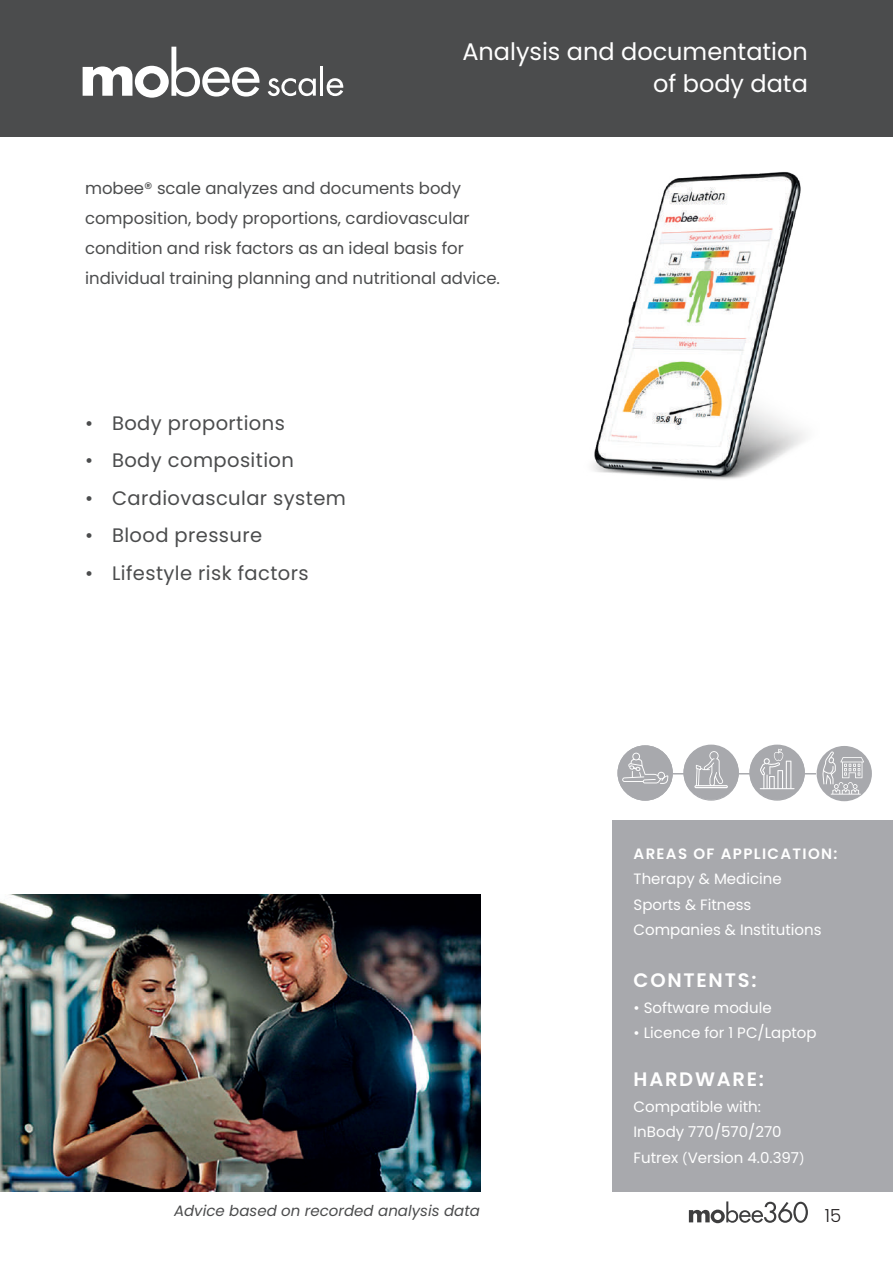
<style>
.page{position:relative;width:893px;height:1263px;background:#fff}
.page>*{position:absolute;margin:0;border:0;box-sizing:border-box;transform-origin:0 0}
.t1{font:24px/31.5px "Poppins";color:#fff;text-align:right}
.t2{font:19.5px "Poppins";letter-spacing:.02em;color:#4b4c4d}
.t3{font:600 19.5px "Poppins";letter-spacing:.09em;color:#fff}
.t4{font:300 18px "Poppins";color:#231f20}
.t5{font:16.5px/30px "Poppins";color:#4b4c4d}
.t6{font:15px/25.5px "Poppins";color:#fff}
.t7{font:italic 15px "Poppins";color:#4b4c4d}
.t8{font:600 15px "Poppins";letter-spacing:.09em;color:#fff}
.s1{font-size:12px}
</style>
<div class="page">
<svg style="left:689px;top:1201px;width:119px;height:22px"></svg>
<div style="left:0;top:0;width:893px;height:136px;background:#4b4c4d"></div>
<svg style="left:268px;top:78px;width:48px;height:18px"></svg>
<hr style="left:320px;top:66px;width:3px;height:30px;background:#fff">
<svg style="left:327px;top:78px;width:17px;height:18px"></svg>
<svg style="left:83px;top:47px;width:176px;height:51px"></svg>
<img style="left:0;top:894px;width:480px;height:298px">
<div style="left:612px;top:821px;width:281px;height:371px;background:#a8a9ad"></div>
<div style="left:817px;top:746px;width:55px;height:55px;background:#a8a9ad;border-radius:50%"></div>
<svg style="left:822px;top:751px;width:42px;height:44px"></svg>
<svg style="left:617px;top:745px;width:199px;height:56px"></svg>
<img style="left:592px;top:172px;width:213px;height:308px">
<h1 class="t1" style="left:462px;top:36px;width:347px">Analysis and documentation of body data</h1>
<p class="t5" style="left:85px;top:173px;width:417px">mobee® scale analyzes and documents body composition, body proportions, cardiovascular condition and risk factors as an ideal basis for individual training planning and nutritional advice.</p>
<p class="t2" style="left:85px;top:412px;width:201px">• Body proportions</p>
<p class="t2" style="left:85px;top:449px;width:210px">• Body composition</p>
<p class="t2" style="left:85px;top:487px;width:262px">• Cardiovascular system</p>
<p class="t2" style="left:85px;top:524px;width:179px">• Blood pressure</p>
<p class="t2" style="left:85px;top:562px;width:225px">• Lifestyle risk factors</p>
<p class="t7" style="left:174px;top:1202px;width:307px">Advice based on recorded analysis data</p>
<p class="t8" style="left:634px;top:844px;width:205px">AREAS OF APPLICATION:</p>
<p class="t6" style="left:634px;top:866px;width:189px">Therapy &amp; Medicine<br>Sports &amp; Fitness<br>Companies &amp; Institutions</p>
<p class="t3" style="left:634px;top:969px;width:124px">CONTENTS:</p>
<p class="t6" style="left:634px;top:995px;width:140px">• Software module</p>
<p class="t6" style="left:634px;top:1020px;width:185px">• Licence for 1 PC/Laptop</p>
<p class="t3" style="left:634px;top:1068px;width:132px">HARDWARE:</p>
<p class="t6" style="left:634px;top:1094px;width:172px">Compatible with:<br>InBody 770/570/270<br>Futrex <span class="s1">(</span>Version 4.0.397<span class="s1">)</span></p>
<p class="t4" style="left:825px;top:1205px;width:18px">15</p>
</div>
